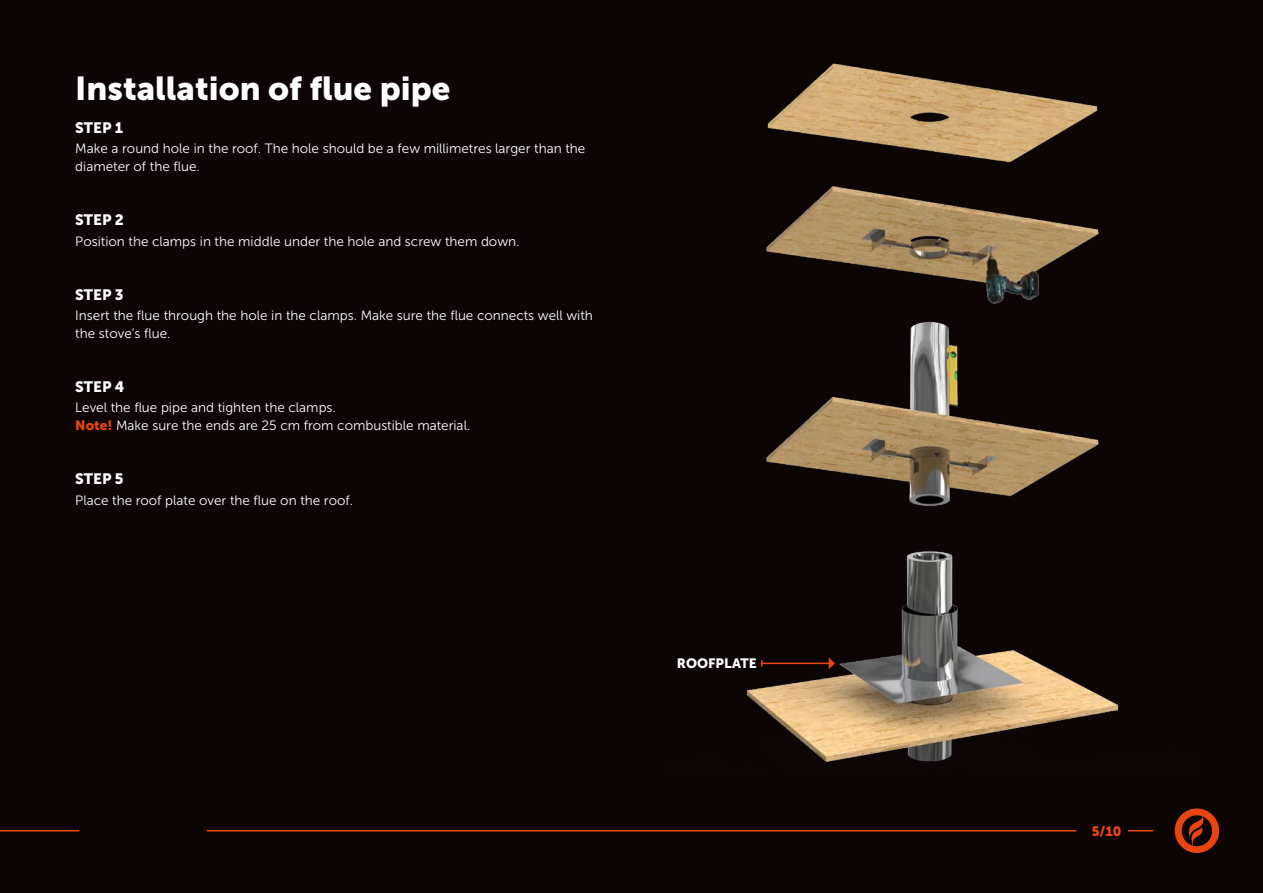
<style>
.page{position:relative;width:1263px;height:893px;background:#0d0405}
.page>*{position:absolute;margin:0;border:0;box-sizing:border-box;transform-origin:0 0}
.t1{font:33px "Museo Sans 900";color:#fff}
.t2{font:15px "Museo Sans 900";color:#fff}
.t3{font:13.5px/18px "Museo Sans 300";color:#fff}
.t4{font:13.5px "Museo Sans 900";color:#fff}
.t5{font:13.5px "Museo Sans 900";color:#e84610}
.s1{font-family:"Museo Sans 900";color:#e84610}
</style>
<div class="page">
<svg style="left:1128px;top:830px;width:25px;height:1px"></svg>
<hr style="left:0;top:830px;width:80px;height:1px;background:#e84610">
<hr style="left:207px;top:830px;width:869px;height:1px;background:#e84610">
<svg style="left:1175px;top:808px;width:44px;height:45px"></svg>
<img style="left:767px;top:63px;width:331px;height:100px">
<img style="left:766px;top:186px;width:333px;height:118px">
<img style="left:766px;top:321px;width:333px;height:185px">
<img style="left:746px;top:551px;width:373px;height:211px">
<hr style="left:762px;top:663px;width:67px;height:1px;background:#e84610">
<svg style="left:829px;top:657px;width:6px;height:12px"></svg>
<h1 class="t1" style="left:75px;top:70px;width:377px">Installation of flue pipe</h1>
<p class="t2" style="left:75px;top:119px;width:50px">STEP 1</p>
<p class="t3" style="left:75px;top:140px;width:512px">Make a round hole in the roof. The hole should be a few millimetres larger than the diameter of the flue.</p>
<p class="t2" style="left:75px;top:211px;width:50px">STEP 2</p>
<p class="t3" style="left:75px;top:232px;width:446px">Position the clamps in the middle under the hole and screw them down.</p>
<p class="t2" style="left:75px;top:286px;width:50px">STEP 3</p>
<p class="t3" style="left:75px;top:307px;width:519px">Insert the flue through the hole in the clamps. Make sure the flue connects well with the stove’s flue.</p>
<p class="t2" style="left:75px;top:378px;width:51px">STEP 4</p>
<p class="t3" style="left:75px;top:399px;width:397px">Level the flue pipe and tighten the clamps.<br><span class="s1">Note!</span> Make sure the ends are 25 cm from combustible material.</p>
<p class="t2" style="left:75px;top:470px;width:50px">STEP 5</p>
<p class="t3" style="left:75px;top:491px;width:279px">Place the roof plate over the flue on the roof.</p>
<p class="t4" style="left:677px;top:656px;width:81px">ROOFPLATE</p>
<p class="t5" style="left:1092px;top:823px;width:31px">5/10</p>
</div>
